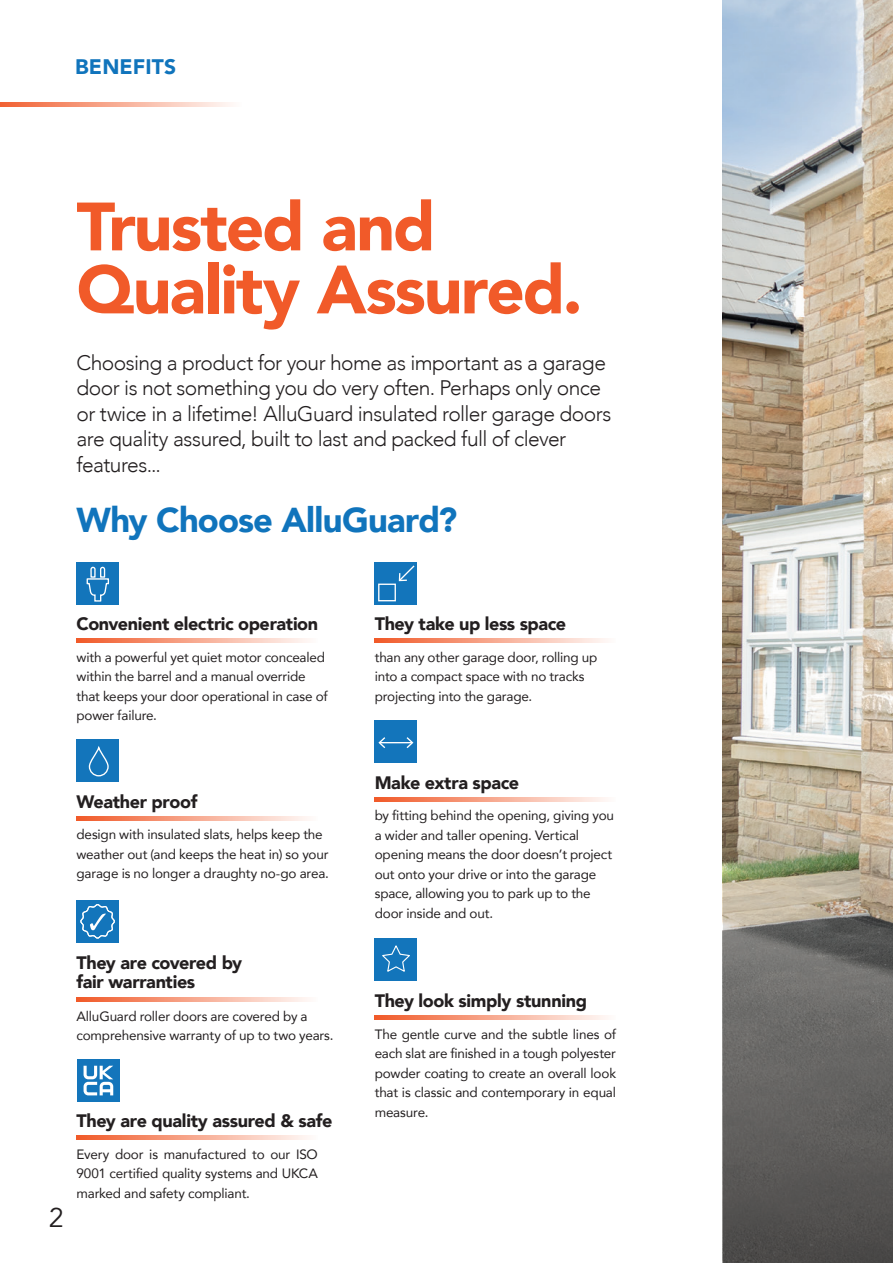
<style>
.page{position:relative;width:893px;height:1263px;background:#fff}
.page>*{position:absolute;margin:0;border:0;box-sizing:border-box;transform-origin:0 0}
.t1{font:900 67.5px/63px "Avenir";letter-spacing:-.03em;color:#f15a29}
.t2{font:900 34.5px "Avenir";letter-spacing:-.02em;color:#1074bc}
.t3{font:27px "Avenir";color:#231f20}
.t4{font:300 21px/25.5px "Avenir";letter-spacing:-.025em;color:#231f20}
.t5{font:900 21px "Avenir";letter-spacing:.005em;color:#1074bc}
.t6{font:900 18px/19.5px "Avenir";letter-spacing:-.02em;color:#231f20}
.t7{font:13.5px/19.5px "Avenir";letter-spacing:-.015em;color:#231f20}
</style>
<div class="page">
<svg style="left:77px;top:639px;width:232px;height:4px"></svg>
<svg style="left:77px;top:816px;width:232px;height:4px"></svg>
<svg style="left:375px;top:1015px;width:232px;height:5px"></svg>
<svg style="left:77px;top:1135px;width:232px;height:5px"></svg>
<svg style="left:375px;top:639px;width:232px;height:4px"></svg>
<svg style="left:375px;top:797px;width:232px;height:4px"></svg>
<svg style="left:77px;top:998px;width:232px;height:4px"></svg>
<img style="left:723px;top:0;width:170px;height:802px">
<svg style="left:0;top:102px;width:232px;height:4px"></svg>
<svg style="left:723px;top:802px;width:170px;height:461px;background:#76736b"></svg>
<div style="left:77px;top:562px;width:42px;height:43px;background:#1375bb"></div>
<svg style="left:86px;top:566px;width:23px;height:36px"></svg>
<div style="left:77px;top:740px;width:42px;height:42px;background:#1375bb"></div>
<div style="left:89px;top:747px;width:20px;height:29px;border:1px solid #fff;border-radius:9px"></div>
<div style="left:375px;top:938px;width:42px;height:42px;background:#1375bb"></div>
<svg style="left:382px;top:945px;width:28px;height:27px"></svg>
<div style="left:77px;top:1059px;width:42px;height:42px;background:#1375bb"></div>
<svg style="left:84px;top:1066px;width:29px;height:29px"></svg>
<div style="left:375px;top:721px;width:42px;height:42px;background:#1375bb"></div>
<hr style="left:380px;top:742px;width:32px;height:1px;background:#fff">
<svg style="left:378px;top:737px;width:7px;height:11px"></svg>
<svg style="left:407px;top:737px;width:6px;height:11px"></svg>
<div style="left:77px;top:900px;width:42px;height:43px;background:#1375bb"></div>
<svg style="left:80px;top:904px;width:35px;height:35px"></svg>
<div style="left:375px;top:562px;width:42px;height:43px;background:#1375bb"></div>
<svg style="left:398px;top:565px;width:17px;height:17px"></svg>
<div style="left:378px;top:584px;width:18px;height:17px;border:1px solid #fff"></div>
<p class="t5" style="left:75px;top:49px;width:103px">BENEFITS</p>
<p class="t1" style="left:77px;top:194px;width:508px">Trusted and<br>Quality Assured.</p>
<p class="t4" style="left:77px;top:350px;width:536px">Choosing a product for your home as important as a garage door is not something you do very often. Perhaps only once or twice in a lifetime! AlluGuard insulated roller garage doors are quality assured, built to last and packed full of clever features...</p>
<p class="t2" style="left:77px;top:490px;width:382px">Why Choose AlluGuard?</p>
<p class="t6" style="left:77px;top:613px;width:243px">Convenient electric operation</p>
<p class="t7" style="left:77px;top:647px;width:253px">with a powerful yet quiet motor concealed within the barrel and a manual override that keeps your door operational in case of power failure.</p>
<p class="t6" style="left:77px;top:791px;width:122px">Weather proof</p>
<p class="t7" style="left:77px;top:824px;width:254px">design with insulated slats, helps keep the weather out (and keeps the heat in) so your garage is no longer a draughty no-go area.</p>
<p class="t6" style="left:77px;top:952px;width:167px">They are covered by fair warranties</p>
<p class="t7" style="left:77px;top:1006px;width:259px">AlluGuard roller doors are covered by a comprehensive warranty of up to two years.</p>
<h3 class="t3" style="left:49px;top:1201px;width:17px">2</h3>
<p class="t6" style="left:77px;top:1110px;width:257px">They are quality assured &amp; safe</p>
<p class="t7" style="left:77px;top:1144px;width:243px;text-align:justify">Every door is manufactured to our ISO 9001 certified quality systems and UKCA marked and safety compliant.</p>
<p class="t6" style="left:375px;top:613px;width:193px">They take up less space</p>
<p class="t7" style="left:375px;top:647px;width:224px">than any other garage door, rolling up into a compact space with no tracks</p>
<p class="t7" style="left:375px;top:686px;width:159px">projecting into the garage.</p>
<p class="t6" style="left:375px;top:772px;width:146px">Make extra space</p>
<p class="t7" style="left:375px;top:805px;width:241px">by fitting behind the opening, giving you</p>
<p class="t7" style="left:375px;top:825px;width:239px">a wider and taller opening. Vertical opening means the door doesn’t project out onto your drive or into the garage space, allowing you to park up to the door inside and out.</p>
<p class="t6" style="left:375px;top:990px;width:214px">They look simply stunning</p>
<p class="t7" style="left:375px;top:1024px;width:243px;text-align:justify">The gentle curve and the subtle lines of each slat are finished in a tough polyester powder coating to create an overall look that is classic and contemporary in equal measure.</p>
</div>
